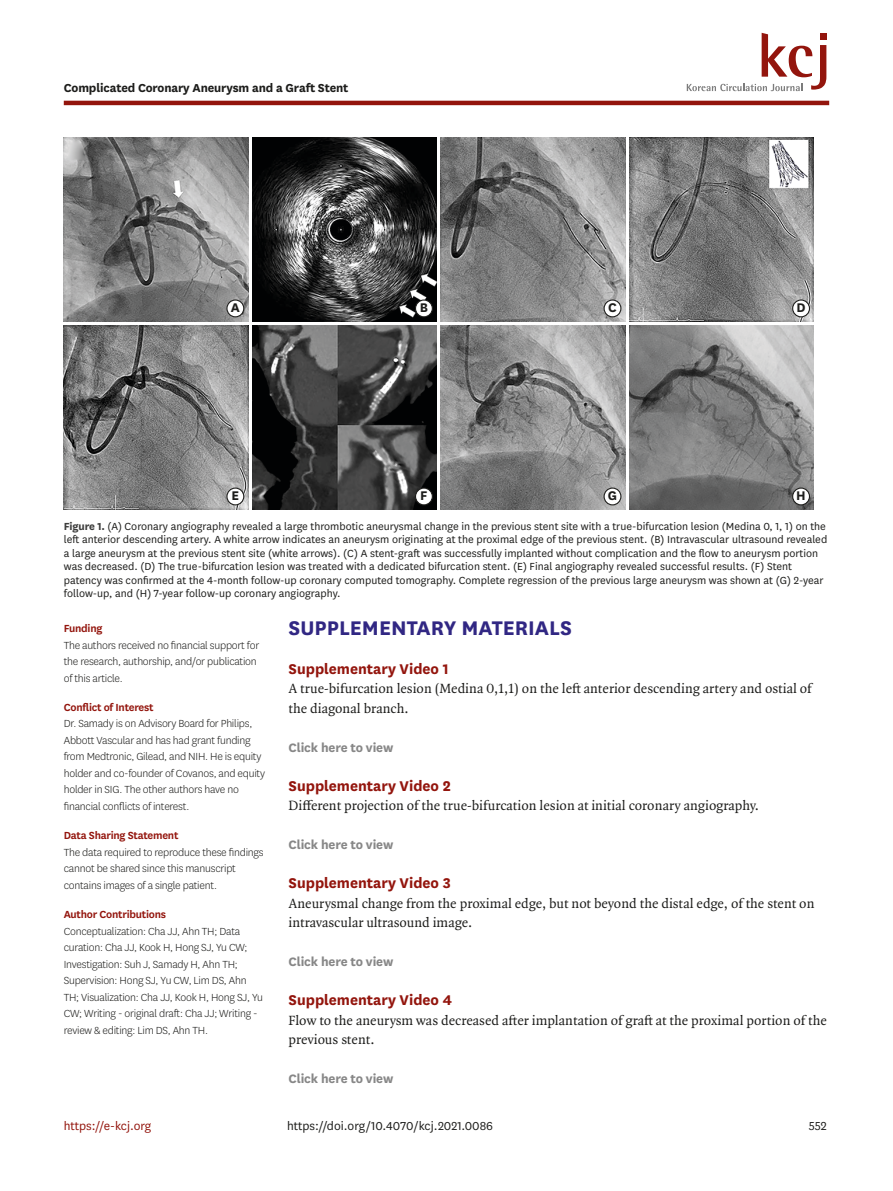
<style>
.page{position:relative;width:893px;height:1191px;background:#fff}
.page>*{position:absolute;margin:0;border:0;box-sizing:border-box;transform-origin:0 0}
.body_title1{font:700 23.1px "National";color:#312783}
.body_title2{font:700 16.5px "National";color:#93150d}
.t1{font:700 14.7px "National";color:#1d1d1b}
.body_p_first{font:14.25px/19.5px "Quadraat OT";color:#1d1d1b}
.body_p{font:700 14.25px "National";letter-spacing:-.01em;color:#878787}
.alt-title-type{font:700 13.5px "National";letter-spacing:-.01em;color:#1d1d1b}
.doi_running_footer{font:13.5px "National";color:#1d1d1b}
.t2{font:13.5px "National";color:#93150d}
.fig_caption{font:12px/13.5px "National";color:#1d1d1b}
.conflict_p{font:300 12px/16.5px "National";letter-spacing:-.02em;color:#1d1d1b}
.conflict_title{font:600 12px "National";letter-spacing:-.02em;color:#93150d}
.s1{font-weight:700;color:#3d3d3c}
</style>
<div class="page">
<hr style="left:64px;top:101px;width:765px;height:4px;background:#93150d">
<div style="left:820px;top:34px;width:7px;height:6px;background:#93150d"></div>
<svg style="left:687px;top:33px;width:139px;height:58px"></svg>
<img style="left:64px;top:325px;width:184px;height:184px">
<img style="left:64px;top:137px;width:184px;height:184px">
<img style="left:252px;top:137px;width:185px;height:184px">
<img style="left:441px;top:137px;width:184px;height:184px">
<img style="left:629px;top:137px;width:185px;height:184px">
<img style="left:629px;top:325px;width:185px;height:184px">
<img style="left:441px;top:325px;width:184px;height:184px">
<img style="left:252px;top:325px;width:185px;height:184px">
<div style="left:227px;top:300px;width:17px;height:17px;background:#fff;border-radius:50%"></div>
<div style="left:226px;top:299px;width:18px;height:18px;border:1px solid #1d1d1b;border-radius:50%"></div>
<div style="left:415px;top:300px;width:17px;height:17px;background:#fff;border-radius:50%"></div>
<div style="left:415px;top:299px;width:18px;height:18px;border:1px solid #1d1d1b;border-radius:50%"></div>
<div style="left:604px;top:300px;width:17px;height:17px;background:#fff;border-radius:50%"></div>
<div style="left:604px;top:299px;width:17px;height:18px;border:1px solid #1d1d1b;border-radius:50%"></div>
<div style="left:227px;top:488px;width:17px;height:17px;background:#fff;border-radius:50%"></div>
<div style="left:226px;top:487px;width:18px;height:18px;border:1px solid #1d1d1b;border-radius:50%"></div>
<div style="left:415px;top:488px;width:17px;height:17px;background:#fff;border-radius:50%"></div>
<div style="left:415px;top:487px;width:18px;height:18px;border:1px solid #1d1d1b;border-radius:50%"></div>
<div style="left:604px;top:488px;width:17px;height:17px;background:#fff;border-radius:50%"></div>
<div style="left:604px;top:487px;width:17px;height:18px;border:1px solid #1d1d1b;border-radius:50%"></div>
<div style="left:793px;top:300px;width:16px;height:17px;background:#fff;border-radius:50%"></div>
<div style="left:792px;top:299px;width:18px;height:18px;border:1px solid #1d1d1b;border-radius:50%"></div>
<div style="left:793px;top:488px;width:16px;height:17px;background:#fff;border-radius:50%"></div>
<div style="left:792px;top:487px;width:18px;height:18px;border:1px solid #1d1d1b;border-radius:50%"></div>
<p class="alt-title-type" style="left:64px;top:78px;width:286px">Complicated Coronary Aneurysm and a Graft Stent</p>
<p class="t1" style="left:231px;top:297px;width:11px">A</p>
<p class="t1" style="left:420px;top:297px;width:10px">B</p>
<p class="t1" style="left:608px;top:297px;width:10px">C</p>
<p class="t1" style="left:796px;top:297px;width:11px">D</p>
<p class="t1" style="left:232px;top:485px;width:9px">E</p>
<p class="t1" style="left:420px;top:485px;width:9px">F</p>
<p class="t1" style="left:608px;top:485px;width:11px">G</p>
<p class="t1" style="left:796px;top:485px;width:11px">H</p>
<p class="fig_caption" style="left:64px;top:518px;width:765px"><span class="s1">Figure 1.</span> (A) Coronary angiography revealed a large thrombotic aneurysmal change in the previous stent site with a true-bifurcation lesion (Medina 0, 1, 1) on the left anterior descending artery. A white arrow indicates an aneurysm originating at the proximal edge of the previous stent. (B) Intravascular ultrasound revealed a large aneurysm at the previous stent site (white arrows). (C) A stent-graft was successfully implanted without complication and the flow to aneurysm portion was decreased. (D) The true-bifurcation lesion was treated with a dedicated bifurcation stent. (E) Final angiography revealed successful results. (F) Stent patency was confirmed at the 4-month follow-up coronary computed tomography. Complete regression of the previous large aneurysm was shown at (G) 2-year follow-up, and (H) 7-year follow-up coronary angiography.</p>
<p class="conflict_title" style="left:64px;top:620px;width:40px">Funding</p>
<p class="conflict_p" style="left:64px;top:636px;width:197px">The authors received no financial support for the research, authorship, and/or publication of this article.</p>
<p class="conflict_title" style="left:64px;top:699px;width:91px">Conflict of Interest</p>
<p class="conflict_p" style="left:64px;top:715px;width:203px">Dr. Samady is on Advisory Board for Philips, Abbott Vascular and has had grant funding from Medtronic, Gilead, and NIH. He is equity holder and co-founder of Covanos, and equity holder in SIG. The other authors have no financial conflicts of interest.</p>
<p class="conflict_title" style="left:64px;top:827px;width:116px">Data Sharing Statement</p>
<p class="conflict_p" style="left:64px;top:843px;width:201px">The data required to reproduce these findings cannot be shared since this manuscript contains images of a single patient.</p>
<p class="conflict_title" style="left:64px;top:906px;width:104px">Author Contributions</p>
<p class="conflict_p" style="left:64px;top:922px;width:201px">Conceptualization: Cha JJ, Ahn TH; Data curation: Cha JJ, Kook H, Hong SJ, Yu CW; Investigation: Suh J, Samady H, Ahn TH; Supervision: Hong SJ, Yu CW, Lim DS, Ahn TH; Visualization: Cha JJ, Kook H, Hong SJ, Yu CW; Writing - original draft: Cha JJ; Writing - review &amp; editing: Lim DS, Ahn TH.</p>
<p class="body_title1" style="left:289px;top:611px;width:285px">SUPPLEMENTARY MATERIALS</p>
<p class="body_title2" style="left:289px;top:657px;width:162px">Supplementary Video 1</p>
<p class="body_p_first" style="left:289px;top:679px;width:524px">A true-bifurcation lesion (Medina 0,1,1) on the left anterior descending artery and ostial of the diagonal branch.</p>
<p class="body_p" style="left:289px;top:737px;width:106px">Click here to view</p>
<p class="body_title2" style="left:289px;top:774px;width:164px">Supplementary Video 2</p>
<p class="body_p_first" style="left:289px;top:796px;width:472px">Different projection of the true-bifurcation lesion at initial coronary angiography.</p>
<p class="body_p" style="left:289px;top:835px;width:106px">Click here to view</p>
<p class="body_title2" style="left:289px;top:871px;width:164px">Supplementary Video 3</p>
<p class="body_p_first" style="left:289px;top:893px;width:527px">Aneurysmal change from the proximal edge, but not beyond the distal edge, of the stent on intravascular ultrasound image.</p>
<p class="body_p" style="left:289px;top:952px;width:106px">Click here to view</p>
<p class="body_title2" style="left:289px;top:988px;width:165px">Supplementary Video 4</p>
<p class="body_p_first" style="left:289px;top:1010px;width:540px">Flow to the aneurysm was decreased after implantation of graft at the proximal portion of the previous stent.</p>
<p class="body_p" style="left:289px;top:1069px;width:106px">Click here to view</p>
<p class="t2" style="left:64px;top:1116px;width:89px">https://e-kcj.org</p>
<p class="doi_running_footer" style="left:287px;top:1116px;width:207px">https://doi.org/10.4070/kcj.2021.0086</p>
<p class="doi_running_footer" style="left:809px;top:1116px;width:19px">552</p>
</div>
